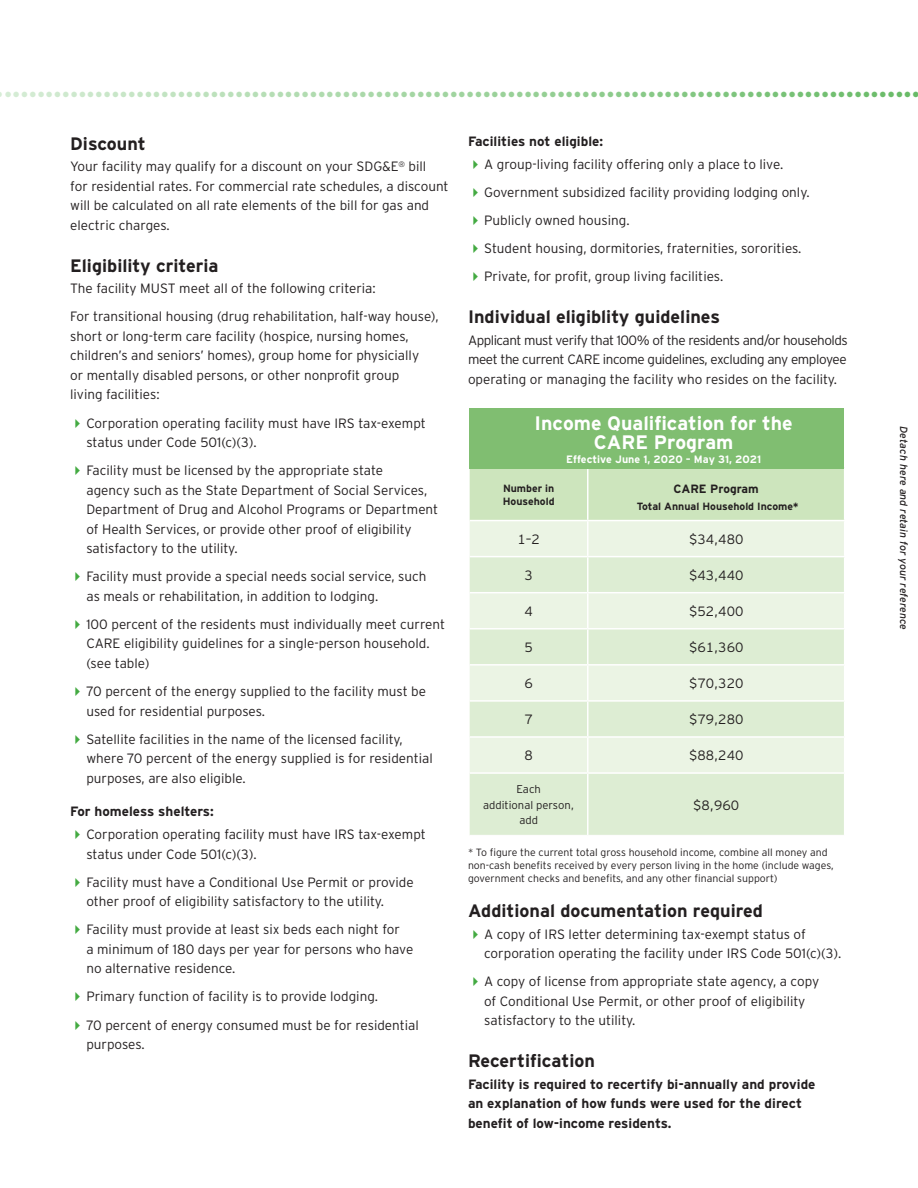
<style>
.page{position:relative;width:918px;height:1188px;background:#fff}
.page>*{position:absolute;margin:0;border:0;box-sizing:border-box;transform-origin:0 0}
.t1{font:21px "Minion Pro";color:#44aa42}
.t2{font:700 19.5px/19.5px "Interstate";color:#fff;text-align:center}
.Main_Subheads{font:700 18px "Interstate";color:#231f20}
.hanging_bullets{font:300 13.5px/19.5px "Interstate";color:#231f20}
.Body_copy{font:300 13.5px/19.5px "Interstate";color:#231f20}
.Body_copy-2{font:700 13.5px/19.5px "Interstate";color:#231f20}
.t3{font:13.5px "Interstate Light Mono";color:#231f20}
.Sub-Subhead{font:700 13.5px "Interstate";color:#231f20}
.t4{font:700 12px "Interstate";color:#231f20}
.t5{font:11.25px/15px "Interstate Light Mono";color:#231f20;text-align:center}
.t6{font:700 10.65px "Interstate";color:#fff}
.Main_Subheads-2{font:300 10.5px/12.6px "Interstate";color:#231f20}
.t7{font:700 10.5px/12.6px "Interstate";color:#231f20}
.Continued_line{font:italic 10.5px "Interstate";letter-spacing:.01em;color:#231f20}
.s1{color:#44aa42}
</style>
<div class="page">
<div style="left:470px;top:469px;width:374px;height:51px;background:#cde5bd"></div>
<div style="left:470px;top:521px;width:374px;height:35px;background:#ebf4e4"></div>
<svg style="left:470px;top:557px;width:374px;height:278px;background:#e2efd9"></svg>
<hr style="left:587px;top:468px;width:2px;height:52px;background:#fff">
<hr style="left:587px;top:521px;width:2px;height:35px;background:#fff">
<hr style="left:587px;top:557px;width:2px;height:35px;background:#fff">
<hr style="left:470px;top:592px;width:118px;height:1px;background:#fff">
<hr style="left:588px;top:592px;width:257px;height:1px;background:#fff">
<hr style="left:587px;top:593px;width:2px;height:35px;background:#fff">
<hr style="left:470px;top:628px;width:118px;height:2px;background:#fff">
<hr style="left:588px;top:628px;width:257px;height:2px;background:#fff">
<hr style="left:587px;top:630px;width:2px;height:34px;background:#fff">
<hr style="left:470px;top:664px;width:118px;height:2px;background:#fff">
<hr style="left:588px;top:664px;width:257px;height:2px;background:#fff">
<hr style="left:587px;top:666px;width:2px;height:34px;background:#fff">
<hr style="left:470px;top:700px;width:118px;height:2px;background:#fff">
<hr style="left:588px;top:700px;width:257px;height:2px;background:#fff">
<hr style="left:587px;top:702px;width:2px;height:34px;background:#fff">
<hr style="left:470px;top:736px;width:118px;height:2px;background:#fff">
<hr style="left:588px;top:736px;width:257px;height:2px;background:#fff">
<hr style="left:587px;top:738px;width:2px;height:34px;background:#fff">
<hr style="left:470px;top:772px;width:118px;height:2px;background:#fff">
<hr style="left:588px;top:772px;width:257px;height:2px;background:#fff">
<hr style="left:587px;top:774px;width:2px;height:61px;background:#fff">
<div style="left:470px;top:408px;width:374px;height:61px;background:#80be71"></div>
<div style="left:637px;top:497px;width:161px;height:18px;background:#cde5bd"></div>
<h1 class="t1" style="left:4px;top:78px;width:918px">•••••••••••••••••••••••••••••••••••••••••••••••••••••••••••••••••••••••••••••••••••••••••••••••••••••••••••••••</h1>
<p class="Main_Subheads" style="left:70px;top:133px;width:77px">Discount</p>
<p class="Body_copy" style="left:70px;top:157px;width:380px">Your facility may qualify for a discount on your SDG&amp;E<sup>®</sup> bill<br>for residential rates. For commercial rate schedules, a discount will be calculated on all rate elements of the bill for gas and electric charges.</p>
<p class="Main_Subheads" style="left:70px;top:255px;width:150px">Eligibility criteria</p>
<p class="Body_copy" style="left:70px;top:279px;width:307px">The facility MUST meet all of the following criteria:</p>
<p class="Body_copy" style="left:70px;top:307px;width:370px">For transitional housing (drug rehabilitation, half-way house), short or long-term care facility (hospice, nursing homes, children’s and seniors’ homes), group home for physicially<br>or mentally disabled persons, or other nonprofit group<br>living facilities:</p>
<p class="hanging_bullets" style="left:86px;top:413px;width:341px;text-indent:-16px"><span class="s1">✔</span>Corporation operating facility must have IRS tax-exempt status under Code 501(c)(3).</p>
<p class="hanging_bullets" style="left:86px;top:461px;width:353px;text-indent:-16px"><span class="s1">✔</span>Facility must be licensed by the appropriate state<br>agency such as the State Department of Social Services, Department of Drug and Alcohol Programs or Department of Health Services, or provide other proof of eligibility satisfactory to the utility.</p>
<p class="hanging_bullets" style="left:86px;top:567px;width:342px;text-indent:-16px"><span class="s1">✔</span>Facility must provide a special needs social service, such as meals or rehabilitation, in addition to lodging.</p>
<p class="hanging_bullets" style="left:86px;top:614px;width:360px;text-indent:-16px"><span class="s1">✔</span>100 percent of the residents must individually meet current<br>CARE eligibility guidelines for a single-person household. (see table)</p>
<p class="hanging_bullets" style="left:86px;top:682px;width:341px;text-indent:-16px"><span class="s1">✔</span>70 percent of the energy supplied to the facility must be used for residential purposes.</p>
<p class="hanging_bullets" style="left:86px;top:729px;width:348px;text-indent:-16px"><span class="s1">✔</span>Satellite facilities in the name of the licensed facility, where 70 percent of the energy supplied is for residential purposes, are also eligible.</p>
<p class="Sub-Subhead" style="left:70px;top:804px;width:145px">For homeless shelters:</p>
<p class="hanging_bullets" style="left:86px;top:824px;width:341px;text-indent:-16px"><span class="s1">✔</span>Corporation operating facility must have IRS tax-exempt status under Code 501(c)(3).</p>
<p class="hanging_bullets" style="left:86px;top:872px;width:329px;text-indent:-16px"><span class="s1">✔</span>Facility must have a Conditional Use Permit or provide other proof of eligibility satisfactory to the utility.</p>
<p class="hanging_bullets" style="left:86px;top:920px;width:328px;text-indent:-16px"><span class="s1">✔</span>Facility must provide at least six beds each night for<br>a minimum of 180 days per year for persons who have no alternative residence.</p>
<p class="hanging_bullets" style="left:70px;top:987px;width:309px"><span class="s1">✔</span>Primary function of facility is to provide lodging.</p>
<p class="hanging_bullets" style="left:86px;top:1015px;width:334px;text-indent:-16px"><span class="s1">✔</span>70 percent of energy consumed must be for residential purposes.</p>
<p class="Sub-Subhead" style="left:468px;top:134px;width:137px">Facilities not eligible:</p>
<p class="hanging_bullets" style="left:468px;top:154px;width:317px"><span class="s1">✔</span>A group-living facility offering only a place to live.</p>
<p class="hanging_bullets" style="left:468px;top:182px;width:343px"><span class="s1">✔</span>Government subsidized facility providing lodging only.</p>
<p class="hanging_bullets" style="left:468px;top:210px;width:163px"><span class="s1">✔</span>Publicly owned housing.</p>
<p class="hanging_bullets" style="left:468px;top:238px;width:335px"><span class="s1">✔</span>Student housing, dormitories, fraternities, sororities.</p>
<p class="hanging_bullets" style="left:468px;top:267px;width:257px"><span class="s1">✔</span>Private, for profit, group living facilities.</p>
<p class="Main_Subheads" style="left:468px;top:307px;width:254px">Individual eligiblity guidelines</p>
<p class="Body_copy" style="left:468px;top:330px;width:381px;text-align:justify">Applicant must verify that 100% of the residents and/or households meet the current CARE income guidelines, excluding any employee operating or managing the facility who resides on the facility.</p>
<p class="t2" style="left:535px;top:413px;width:260px">Income Qualification for the<br>CARE Program</p>
<p class="t6" style="left:566px;top:453px;width:197px">Effective June 1, 2020 – May 31, 2021</p>
<p class="t7" style="left:637px;top:500px;width:163px">Total Annual Household Income*</p>
<p class="t7" style="left:503px;top:482px;width:53px">Number in<br>Household</p>
<p class="t4" style="left:674px;top:482px;width:87px">CARE Program</p>
<p class="t3" style="left:518px;top:532px;width:24px">1–2</p>
<p class="t3" style="left:689px;top:532px;width:56px">$34,480</p>
<p class="t3" style="left:525px;top:568px;width:10px">3</p>
<p class="t3" style="left:689px;top:568px;width:56px">$43,440</p>
<p class="t3" style="left:525px;top:604px;width:10px">4</p>
<p class="t3" style="left:689px;top:604px;width:56px">$52,400</p>
<p class="t3" style="left:525px;top:640px;width:10px">5</p>
<p class="t3" style="left:689px;top:640px;width:56px">$61,360</p>
<p class="t3" style="left:525px;top:676px;width:10px">6</p>
<p class="t3" style="left:689px;top:676px;width:56px">$70,320</p>
<p class="t3" style="left:525px;top:712px;width:10px">7</p>
<p class="t3" style="left:689px;top:712px;width:56px">$79,280</p>
<p class="t3" style="left:525px;top:748px;width:10px">8</p>
<p class="t3" style="left:689px;top:748px;width:56px">$88,240</p>
<p class="t5" style="left:516px;top:782px;width:26px">Each</p>
<p class="t5" style="left:483px;top:798px;width:93px">additional person, add</p>
<p class="t3" style="left:693px;top:797px;width:48px">$8,960</p>
<p class="Main_Subheads-2" style="left:468px;top:846px;width:367px">* To figure the current total gross household income, combine all money and non-cash benefits received by every person living in the home (include wages, government checks and benefits, and any other financial support)</p>
<p class="Main_Subheads" style="left:468px;top:901px;width:297px">Additional documentation required</p>
<p class="hanging_bullets" style="left:484px;top:924px;width:359px;text-indent:-16px"><span class="s1">✔</span>A copy of IRS letter determining tax-exempt status of corporation operating the facility under IRS Code 501(c)(3).</p>
<p class="hanging_bullets" style="left:484px;top:972px;width:336px;text-indent:-16px"><span class="s1">✔</span>A copy of license from appropriate state agency, a copy of Conditional Use Permit, or other proof of eligibility satisfactory to the utility.</p>
<p class="Main_Subheads" style="left:468px;top:1051px;width:129px">Recertification</p>
<p class="Body_copy-2" style="left:468px;top:1074px;width:349px">Facility is required to recertify bi-annually and provide an explanation of how funds were used for the direct benefit of low-income residents.</p>
<p class="Continued_line" style="left:910px;top:426px;width:205px;rotate:90deg">Detach here and retain for your reference</p>
</div>
